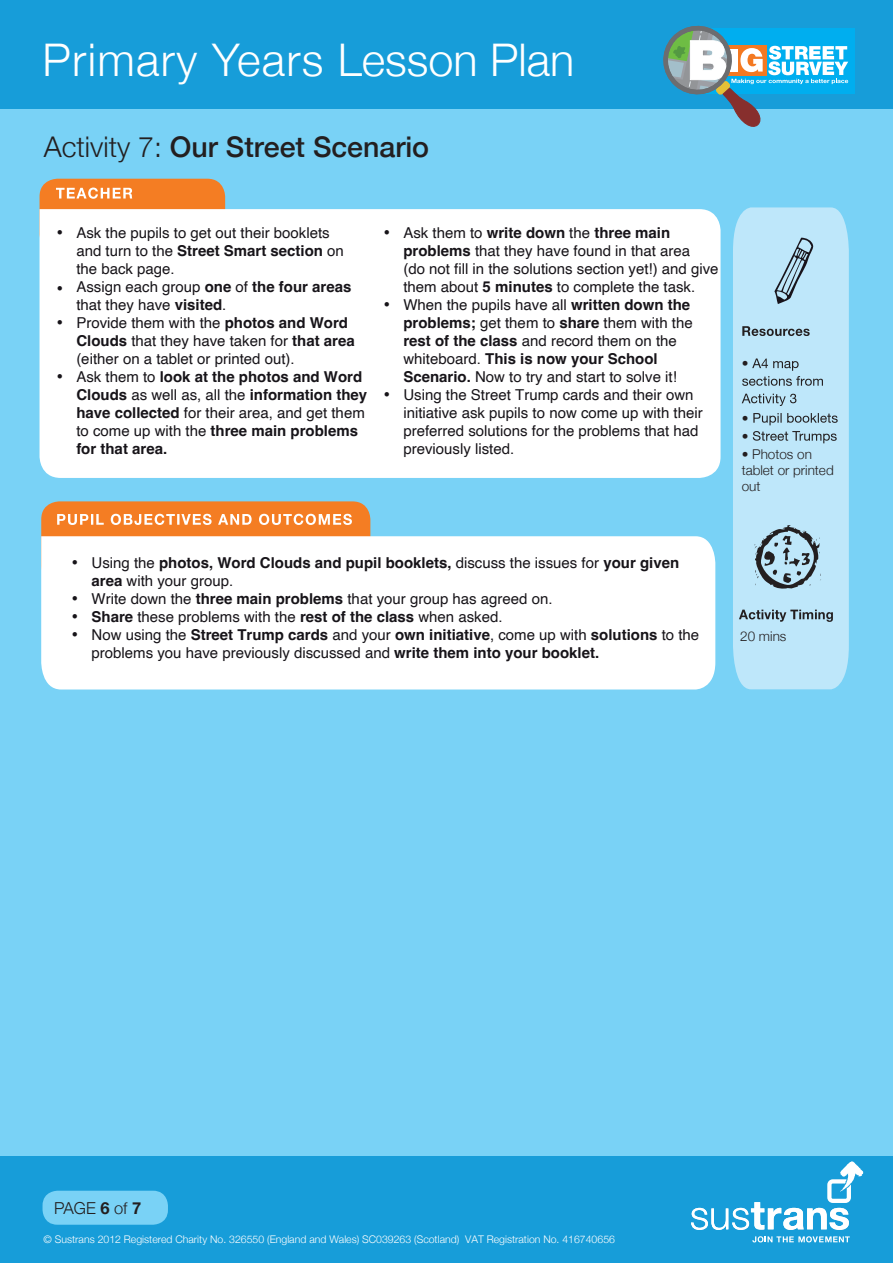
<style>
.page{position:relative;width:893px;height:1263px;background:#79d2f6}
.page>*{position:absolute;margin:0;border:0;box-sizing:border-box;transform-origin:0 0}
.t1{font:300 45px "Helvetica Neue";letter-spacing:.015em;color:#fff}
.t2{font:500 28.5px "Helvetica Neue";color:#231f20}
.t3{font:300 16.5px "Helvetica Neue";color:#231f20}
.t4{font:15px/18px "Helvetica";color:#171419}
.t5{font:15px/18px "Symbol";color:#171419;text-align:justify}
.t6{font:300 13.5px/16.2px "Helvetica Neue";color:#231f20}
.t7{font:300 10.5px "Helvetica Neue";color:#fff}
.s1{font-weight:300}
.s2{font-weight:700}
</style>
<div class="page">
<div style="left:0;top:1156px;width:893px;height:107px;background:#179dd9"></div>
<div style="left:43px;top:1191px;width:125px;height:34px;background:#79d2f6;border-radius:15px"></div>
<svg style="left:752px;top:1236px;width:98px;height:6px"></svg>
<svg style="left:691px;top:1161px;width:172px;height:69px"></svg>
<div style="left:0;top:0;width:893px;height:108px;background:#179dd9"></div>
<div style="left:40px;top:179px;width:185px;height:73px;background:#f47d23;border-radius:18px"></div>
<div style="left:40px;top:209px;width:680px;height:269px;background:#fff"></div>
<svg style="left:56px;top:188px;width:76px;height:11px"></svg>
<div style="left:733px;top:207px;width:116px;height:482px;background:#bee7fa"></div>
<svg style="left:742px;top:326px;width:68px;height:10px"></svg>
<svg style="left:742px;top:358px;width:81px;height:28px;background:#a5c7d7"></svg>
<svg style="left:742px;top:394px;width:54px;height:12px"></svg>
<svg style="left:753px;top:413px;width:85px;height:12px"></svg>
<svg style="left:753px;top:431px;width:84px;height:12px"></svg>
<svg style="left:754px;top:525px;width:67px;height:64px;background:#91adbb"></svg>
<svg style="left:774px;top:238px;width:39px;height:66px;background:#9fbfd0"></svg>
<svg style="left:739px;top:610px;width:94px;height:12px"></svg>
<div style="left:41px;top:501px;width:329px;height:82px;background:#f47d23;border-radius:18px"></div>
<div style="left:41px;top:536px;width:674px;height:153px;background:#fff"></div>
<svg style="left:57px;top:514px;width:195px;height:11px"></svg>
<svg style="left:259px;top:514px;width:93px;height:11px"></svg>
<div style="left:695px;top:28px;width:160px;height:66px;background:#00aeef"></div>
<svg style="left:661px;top:26px;width:187px;height:101px"></svg>
<h1 class="t1" style="left:43px;top:24px;width:533px">Primary Years Lesson Plan</h1>
<h2 class="t2" style="left:44px;top:124px;width:387px"><span class="s1">Activity 7:</span> Our Street Scenario</h2>
<p class="t5" style="left:56px;top:225px;width:8px">•</p>
<p class="t5" style="left:56px;top:281px;width:8px">•</p>
<p class="t5" style="left:56px;top:315px;width:8px">•</p>
<p class="t5" style="left:56px;top:369px;width:8px">•</p>
<p class="t4" style="left:76px;top:225px;width:292px">Ask the pupils to get out their booklets<br>and turn to the <span class="s2">Street Smart section</span> on the back page.<br>Assign each group <span class="s2">one</span> of <span class="s2">the four areas </span>that they have <span class="s2">visited</span>.<br>Provide them with the <span class="s2">photos and Word Clouds</span> that they have taken for <span class="s2">that area </span>(either on a tablet or printed out).<br>Ask them to <span class="s2">look at the photos and Word Clouds</span> as well as, all the <span class="s2">information they have collected</span> for their area, and get them to come up with the <span class="s2">three main problems for that area.</span></p>
<p class="t5" style="left:383px;top:225px;width:8px">•</p>
<p class="t5" style="left:383px;top:297px;width:8px">•</p>
<p class="t5" style="left:383px;top:387px;width:8px">•</p>
<p class="t4" style="left:403px;top:225px;width:317px">Ask them to <span class="s2">write down</span> the <span class="s2">three main problems</span> that they have found in that area<br>(do not fill in the solutions section yet!) and give them about <span class="s2">5 minutes</span> to complete the task.<br>When the pupils have all <span class="s2">written down the problems;</span> get them to <span class="s2">share</span> them with the <span class="s2">rest of the class</span> and record them on the whiteboard. <span class="s2">This is now your School Scenario.</span> Now to try and start to solve it!<br>Using the Street Trump cards and their own initiative ask pupils to now come up with their preferred solutions for the problems that had previously listed.</p>
<p class="t6" style="left:742px;top:354px;width:8px">•</p>
<p class="t6" style="left:742px;top:408px;width:8px;line-height:18px">• •</p>
<p class="t6" style="left:742px;top:445px;width:94px">• Photos on tablet or printed out</p>
<p class="t5" style="left:72px;top:555px;width:8px">•</p>
<p class="t5" style="left:72px;top:591px;width:8px">• • •</p>
<p class="t4" style="left:92px;top:555px;width:609px">Using the <span class="s2">photos, Word Clouds and pupil booklets,</span> discuss the issues for <span class="s2">your given area</span> with your group.<br>Write down the <span class="s2">three main problems</span> that your group has agreed on.<br><span class="s2">Share</span> these problems with the <span class="s2">rest of the class</span> when asked.<br>Now using the <span class="s2">Street Trump cards</span> and your <span class="s2">own initiative</span>, come up with <span class="s2">solutions</span> to the problems you have previously discussed and <span class="s2">write them into your booklet.</span></p>
<p class="t6" style="left:740px;top:627px;width:48px">20 mins</p>
<p class="t3" style="left:54px;top:1194px;width:89px">PAGE <span class="s2">6</span> of <span class="s2">7</span></p>
<p class="t7" style="left:44px;top:1231px;width:573px">© Sustrans 2012 Registered Charity No. 326550 (England and Wales) SC039263 (Scotland) VAT Registration No. 416740656</p>
</div>
